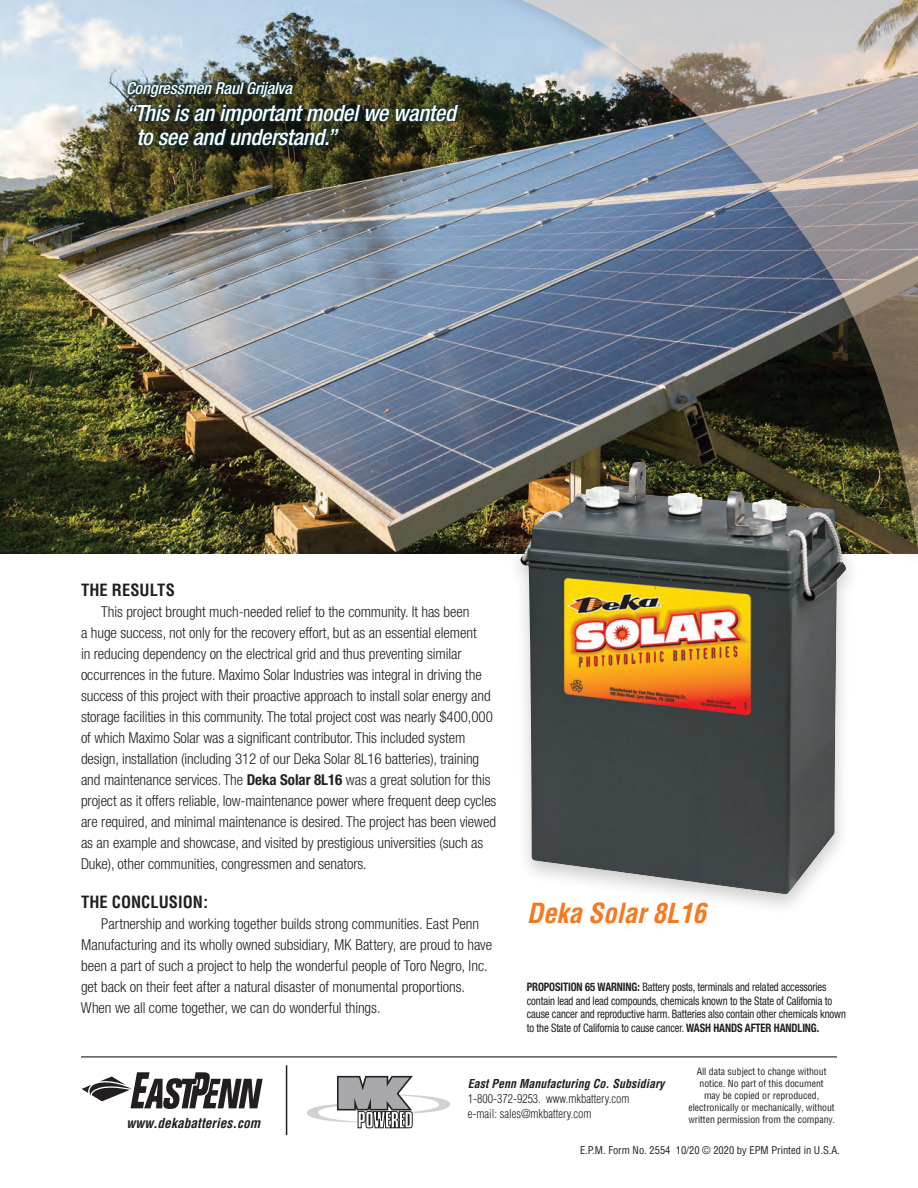
<style>
.page{position:relative;width:918px;height:1188px;background:#fff}
.page>*{position:absolute;margin:0;border:0;box-sizing:border-box;transform-origin:0 0}
.Product_title_3{font:italic 700 condensed 27px "Helvetica";letter-spacing:-.005em;color:#f47921}
.Highlight_list_4{font:italic 500 condensed 22.5px/24px "Helvetica Neue";letter-spacing:-.01em;color:#fff}
.Break_Headings{font:700 condensed 16.5px "Helvetica";color:#231f20}
.Highlight_list_4-2{font:italic 500 condensed 16.5px "Helvetica Neue";letter-spacing:-.01em;color:#fff}
.Body_2{font:300 condensed 15px/21px "Helvetica Neue LT Std";letter-spacing:-.005em;color:#231f20}
.t1{font:italic 700 condensed 13.5px "Helvetica";color:#231f20}
.t2{font:300 condensed 12px "Helvetica";color:#231f20}
.t3{font:italic 700 condensed 12px "Helvetica";color:#231f20}
.Body_2-2{font:condensed 11.7px/13.5px "Helvetica Neue LT Std";letter-spacing:-.01em;color:#231f20;scale:.91 1}
.t4{font:condensed 10.5px "Helvetica";color:#231f20}
.t5{font:condensed 9.75px/12px "Helvetica";color:#231f20;text-align:center}
.s1{font-weight:700}
</style>
<div class="page">
<img style="left:0;top:0;width:468px;height:554px">
<div style="left:468px;top:0;width:450px;height:569px;background:#231f20;opacity:.31"></div>
<img style="left:485px;top:0;width:433px;height:554px">
<hr style="left:81px;top:1056px;width:756px;height:1px;background:#231f20">
<svg style="left:82px;top:1072px;width:181px;height:37px"></svg>
<hr style="left:286px;top:1065px;width:1px;height:70px;background:#231f20">
<svg style="left:307px;top:1075px;width:143px;height:53px"></svg>
<div style="left:507px;top:455px;width:354px;height:461px;background:#231f20;opacity:.23"></div>
<img style="left:520px;top:462px;width:326px;height:432px">
<img style="left:124px;top:78px;width:338px;height:72px">
<p class="Highlight_list_4-2" style="left:126px;top:78px;width:168px">Congressmen Raul Grijalva</p>
<p class="Highlight_list_4" style="left:136px;top:101px;width:321px;text-indent:-10px">“This is an important model we wanted to see and understand.”</p>
<p class="Break_Headings" style="left:81px;top:580px;width:95px">THE RESULTS</p>
<p class="Body_2" style="left:81px;top:601px;width:417px;text-indent:20px">This project brought much-needed relief to the community. It has been<br>a huge success, not only for the recovery effort, but as an essential element<br>in reducing dependency on the electrical grid and thus preventing similar occurrences in the future. Maximo Solar Industries was integral in driving the success of this project with their proactive approach to install solar energy and storage facilities in this community. The total project cost was nearly $400,000 of which Maximo Solar was a significant contributor. This included system design, installation (including 312 of our Deka Solar 8L16 batteries), training and maintenance services. The <span class="s1">Deka Solar 8L16</span> was a great solution for this project as it offers reliable, low-maintenance power where frequent deep cycles are required, and minimal maintenance is desired. The project has been viewed as an example and showcase, and visited by prestigious universities (such as Duke), other communities, congressmen and senators.</p>
<p class="Break_Headings" style="left:81px;top:891px;width:129px">THE CONCLUSION:</p>
<p class="Body_2" style="left:81px;top:913px;width:413px;text-indent:20px">Partnership and working together builds strong communities. East Penn Manufacturing and its wholly owned subsidiary, MK Battery, are proud to have been a part of such a project to help the wonderful people of Toro Negro, Inc. get back on their feet after a natural disaster of monumental proportions.<br>When we all come together, we can do wonderful things.</p>
<p class="Product_title_3" style="left:527px;top:896px;width:181px">Deka Solar 8L16</p>
<p class="Body_2-2" style="left:527px;top:980px;width:352px"><span class="s1">PROPOSITION 65 WARNING:</span> Battery posts, terminals and related accessories contain lead and lead compounds, chemicals known to the State of California to cause cancer and reproductive harm. Batteries also contain other chemicals known to the State of California to cause cancer. <span class="s1">WASH HANDS AFTER HANDLING.</span></p>
<p class="t1" style="left:127px;top:1114px;width:135px">www.dekabatteries.com</p>
<p class="t5" style="left:688px;top:1065px;width:148px">All data subject to change without notice. No part of this document<br>may be copied or reproduced, electronically or mechanically, without written permission from the company.</p>
<p class="t3" style="left:468px;top:1076px;width:198px">East Penn Manufacturing Co. Subsidiary</p>
<p class="t2" style="left:468px;top:1092px;width:163px">1-800-372-9253. www.mkbattery.com</p>
<p class="t2" style="left:468px;top:1107px;width:125px">e-mail: sales@mkbattery.com</p>
<p class="t4" style="left:580px;top:1143px;width:261px">E.P.M. Form No. 2554 10/20 © 2020 by EPM Printed in U.S.A.</p>
</div>
